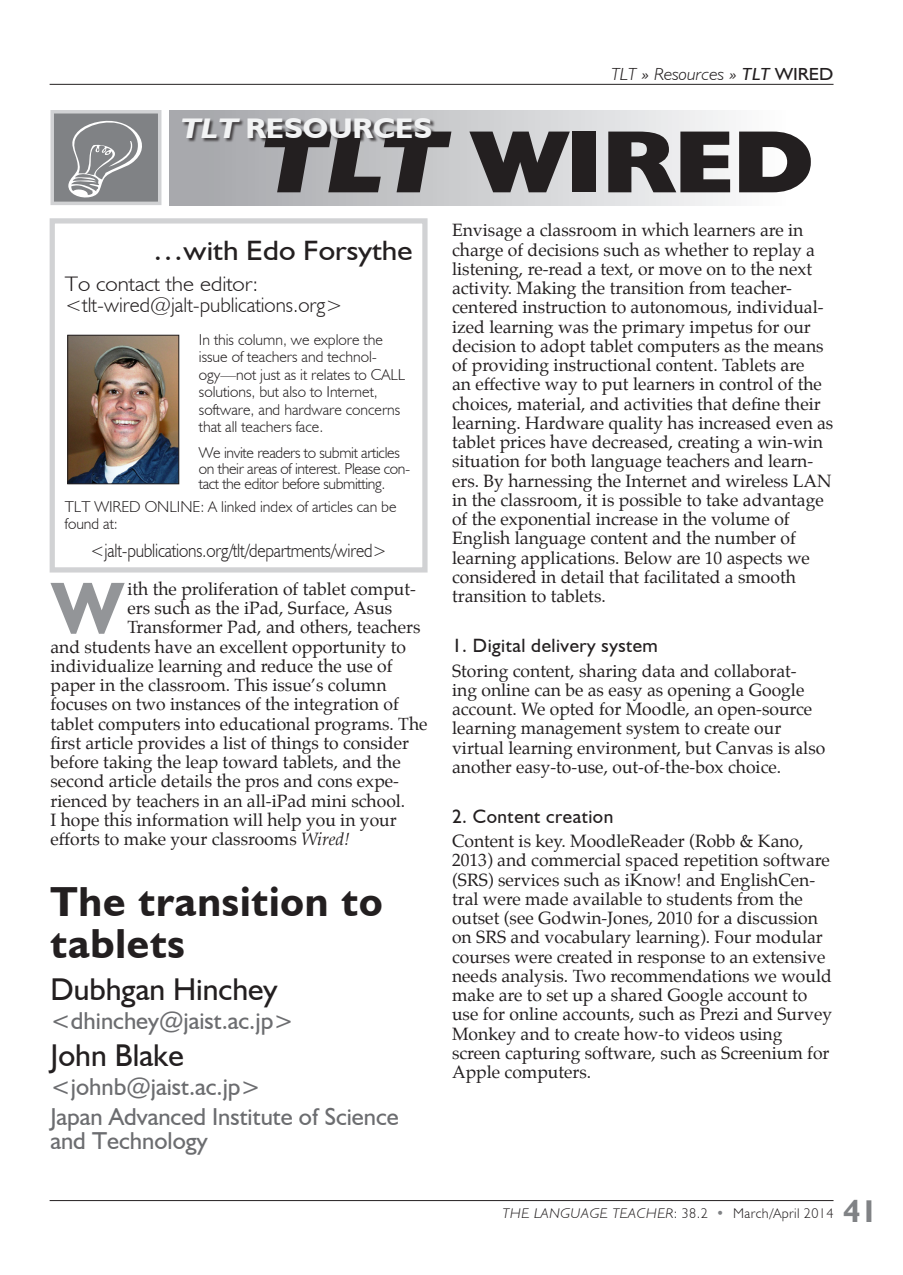
<style>
.page{position:relative;width:903px;height:1275px;background:#fff}
.page>*{position:absolute;margin:0;border:0;box-sizing:border-box;transform-origin:0 0}
.t1{font:800 88.9px "Humanist 521 BT";color:#231f20;scale:1.1 1}
.DropCap{font:700 73.85px "Humanist 521 BT";color:#939598}
.Subtitle_1{font:700 42px/42px "Humanist 521 BT";letter-spacing:.02em;color:#231f20}
.Subtitle_2{font:31.5px "Humanist 521 BT";color:#231f20}
.t2{font:700 31.5px "Humanist 521 BT";color:#808285}
.t3{font:700 28.35px "Humanist 521 BT";color:#f2f3f4;scale:1.11 1}
.t4{font:28px "Humanist 521 BT";color:#231f20;scale:1.1 1}
.Subtitle_3{font:24.5px/24.5px "Humanist 521 BT";color:#6c6d70}
.t5{font:300 21px/21px "Humanist 521 BT";color:#231f20;scale:1.1 1}
.t6{font:300 19.25px "Humanist 521 BT";letter-spacing:-.01em;color:#231f20;scale:.9 1}
.Header_1{font:19.25px "Humanist 521 BT";letter-spacing:.025em;color:#231f20}
.No_Indent{font:17.5px/19.2px "Palatino";color:#231f20}
.DropCap-2{font:17.5px "Palatino";color:#231f20}
.t7{font:italic 300 17.5px "Humanist 521 BT";color:#231f20;scale:1.1 1}
.t8{font:300 15.75px/17.5px "Humanist 521 BT";color:#231f20}
.t9{font:300 15.75px/15.8px "Humanist 521 BT";letter-spacing:-.02em;color:#231f20}
.t10{font:300 14px "Humanist 521 BT";letter-spacing:.03em;color:#231f20}
.s1{font-weight:400}
.s2{font-weight:400;font-style:normal}
.s3{font-style:italic}
.s4{font-family:"Humanist 521 BT Xtra";font-weight:700;font-stretch:condensed;color:#808285}
</style>
<div class="page">
<hr style="left:50px;top:1200px;width:783px;height:1px;background:#231f20">
<hr style="left:50px;top:84px;width:783px;height:1px;background:#231f20">
<div style="left:170px;top:110px;width:662px;height:95px;background:linear-gradient(to right,#a2a4a8,#fff)"></div>
<div style="left:50px;top:110px;width:111px;height:95px;background:#808285;border:4px solid #d1d2d4"></div>
<svg style="left:68px;top:120px;width:74px;height:78px"></svg>
<div style="left:182px;top:119px;width:254px;height:24px;background:#231f20;opacity:.75"></div>
<div style="left:50px;top:218px;width:377px;height:354px;border:5px solid #d1d2d4"></div>
<img style="left:70px;top:337px;width:107px;height:145px">
<div style="left:68px;top:335px;width:111px;height:149px;border:1px solid #231f20"></div>
<p class="t7" style="left:611px;top:64px;width:204px">TLT » Resources » <span class="s1">TLT</span> <span class="s2">WIRED</span></p>
<h3 class="t3" style="left:179px;top:111px;width:229px"><span class="s3">TLT</span> RESOURCES</h3>
<h1 class="t1" style="left:256px;top:107px;width:509px"><span class="s3">TLT</span> WIRED</h1>
<h3 class="t4" style="left:153px;top:233px;width:237px">…with Edo Forsythe</h3>
<p class="t5" style="left:65px;top:273px;width:254px">To contact the editor: &lt;tlt-wired@jalt-publications.org&gt;</p>
<p class="t8" style="left:199px;top:330px;width:208px">In this column, we explore the issue of teachers and technol&shy;ogy—not just as it relates to CALL solutions, but also to Internet, software, and hardware concerns that all teachers face.</p>
<p class="t9" style="left:199px;top:444px;width:213px">We invite readers to submit articles on their areas of interest. Please con&shy;tact the editor before submitting.</p>
<p class="t8" style="left:65px;top:497px;width:333px">TLT WIRED ONLINE: A linked index of articles can be found at:</p>
<p class="t6" style="left:90px;top:539px;width:331px">&lt;jalt-publications.org/tlt/departments/wired&gt;</p>
<p class="DropCap" style="left:51px;top:562px;width:74px">W</p>
<p class="DropCap-2" style="left:127px;top:574px;width:290px">ith the proliferation of tablet comput-</p>
<p class="DropCap-2" style="left:127px;top:594px;width:266px">ers such as the iPad, Surface, Asus</p>
<p class="DropCap-2" style="left:127px;top:613px;width:295px">Transformer Pad, and others, teachers</p>
<p class="DropCap-2" style="left:50px;top:632px;width:357px">and students have an excellent opportunity to</p>
<p class="DropCap-2" style="left:50px;top:651px;width:343px">individualize learning and reduce the use of</p>
<p class="DropCap-2" style="left:50px;top:671px;width:338px">paper in the classroom. This issue’s column</p>
<p class="DropCap-2" style="left:50px;top:690px;width:350px">focuses on two instances of the integration of</p>
<p class="DropCap-2" style="left:50px;top:709px;width:379px">tablet computers into educational programs. The</p>
<p class="DropCap-2" style="left:50px;top:728px;width:360px">first article provides a list of things to consider</p>
<p class="DropCap-2" style="left:50px;top:748px;width:352px">before taking the leap toward tablets, and the</p>
<p class="DropCap-2" style="left:50px;top:767px;width:350px">second article details the pros and cons expe-</p>
<p class="DropCap-2" style="left:50px;top:786px;width:356px">rienced by teachers in an all-iPad mini school.</p>
<p class="DropCap-2" style="left:50px;top:805px;width:348px">I hope this information will help you in your</p>
<p class="DropCap-2" style="left:50px;top:825px;width:301px">efforts to make your classrooms <span class="s3">Wired!</span></p>
<p class="Subtitle_1" style="left:50px;top:880px;width:333px">The transition to tablets</p>
<p class="Subtitle_2" style="left:50px;top:969px;width:228px">Dubhgan Hinchey</p>
<p class="Subtitle_3" style="left:50px;top:1008px;width:245px">&lt;dhinchey@jaist.ac.jp&gt;</p>
<p class="Subtitle_2" style="left:50px;top:1035px;width:135px">John Blake</p>
<p class="Subtitle_3" style="left:50px;top:1074px;width:212px">&lt;johnb@jaist.ac.jp&gt;</p>
<p class="Subtitle_3" style="left:50px;top:1103px;width:350px">Japan Advanced Institute of Science and Technology</p>
<p class="No_Indent" style="left:452px;top:221px;width:383px">Envisage a classroom in which learners are in charge of decisions such as whether to replay a listening, re-read a text, or move on to the next activity. Making the transition from teacher&shy;centered instruction to autonomous, individual&shy;ized learning was the primary impetus for our decision to adopt tablet computers as the means of providing instructional content. Tablets are<br>an effective way to put learners in control of the choices, material, and activities that define their learning. Hardware quality has increased even as tablet prices have decreased, creating a win-win situation for both language teachers and learn&shy;ers. By harnessing the Internet and wireless LAN in the classroom, it is possible to take advantage of the exponential increase in the volume of English language content and the number of learning applications. Below are 10 aspects we considered in detail that facilitated a smooth transition to tablets.</p>
<p class="Header_1" style="left:452px;top:634px;width:207px">1. Digital delivery system</p>
<p class="No_Indent" style="left:452px;top:661px;width:375px">Storing content, sharing data and collaborat&shy;ing online can be as easy as opening a Google account. We opted for Moodle, an open-source learning management system to create our virtual learning environment, but Canvas is also another easy-to-use, out-of-the-box choice.</p>
<p class="Header_1" style="left:452px;top:805px;width:163px">2. Content creation</p>
<p class="No_Indent" style="left:452px;top:831px;width:381px">Content is key. MoodleReader (Robb &amp; Kano, 2013) and commercial spaced repetition software (SRS) services such as iKnow! and EnglishCen&shy;tral were made available to students from the outset (see Godwin-Jones, 2010 for a discussion on SRS and vocabulary learning). Four modular courses were created in response to an extensive needs analysis. Two recommendations we would make are to set up a shared Google account to use for online accounts, such as Prezi and Survey Monkey and to create how-to videos using screen capturing software, such as Screenium for Apple computers.</p>
<p class="t10" style="left:503px;top:1204px;width:332px"><span class="s3">THE LANGUAGE TEACHER</span>: 38.2 <span class="s4">•</span> March/April 2014</p>
<p class="t2" style="left:843px;top:1192px;width:36px">41</p>
</div>
